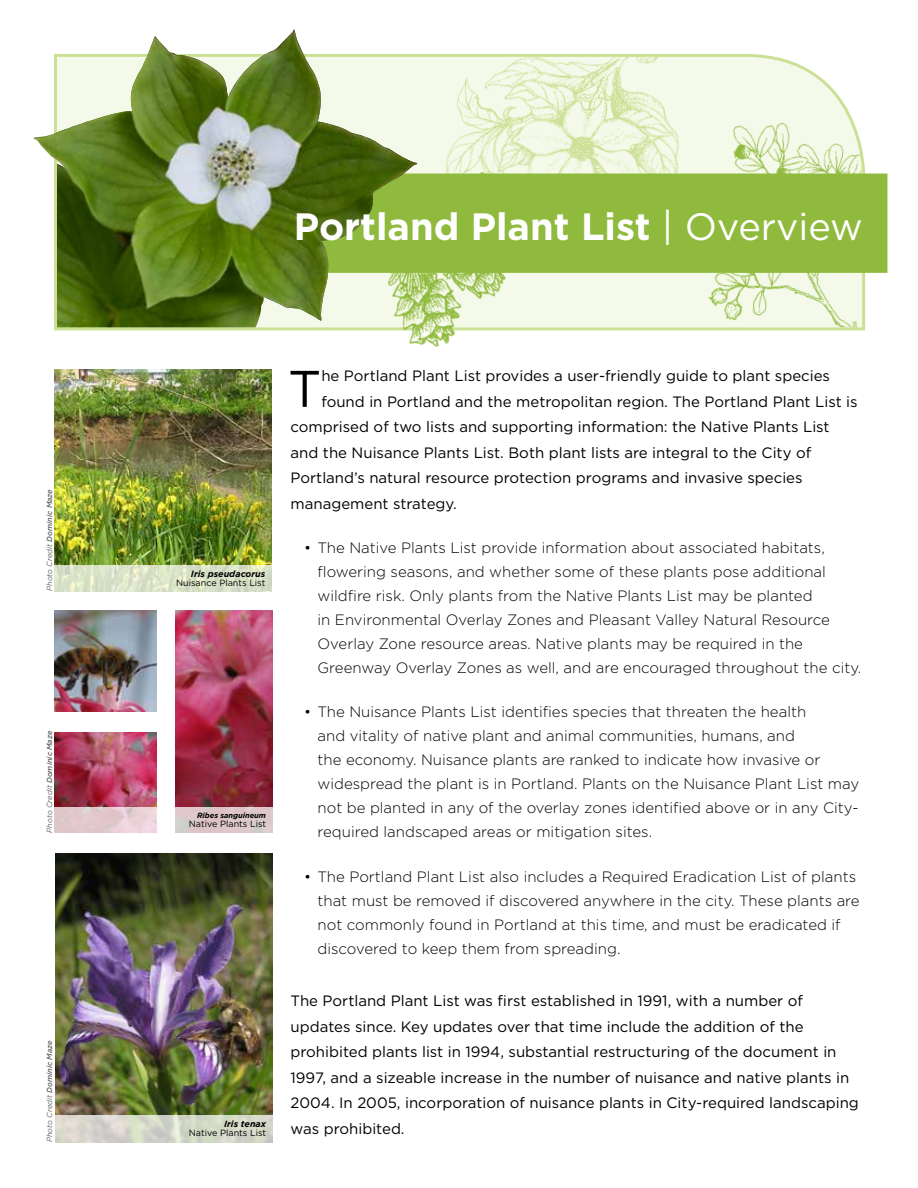
<style>
.page{position:relative;width:918px;height:1188px;background:#fff}
.page>*{position:absolute;margin:0;border:0;box-sizing:border-box;transform-origin:0 0}
.t1{font:51.45px "Gotham";color:#000}
.t2{font:700 38.1px "Gotham";color:#fff}
.t3{font:300 15px/24px "Gotham";color:#000}
.t4{font:15px/25.5px "Gotham";color:#000}
.t5{font:9px "Gotham";color:#000}
.t6{font:italic 700 9px "Gotham";color:#000}
.t7{font:italic 7.5px "Gotham";color:#636366}
.t8{font:italic 700 7.5px "Gotham";color:#000}
.s1{font-weight:500}
.s2{font-weight:400}
</style>
<div class="page">
<svg style="left:54px;top:54px;width:813px;height:277px;background:#eff6e0"></svg>
<img style="left:694px;top:115px;width:168px;height:212px">
<img style="left:54px;top:610px;width:103px;height:197px">
<img style="left:54px;top:369px;width:218px;height:196px">
<img style="left:55px;top:853px;width:217px;height:262px">
<div style="left:52px;top:712px;width:108px;height:19px;background:#fff"></div>
<img style="left:176px;top:610px;width:97px;height:197px">
<svg style="left:54px;top:565px;width:218px;height:27px;background:#dae2c8"></svg>
<svg style="left:54px;top:807px;width:219px;height:26px;background:#e2ced1"></svg>
<svg style="left:55px;top:1115px;width:218px;height:28px;background:#d5d7ca"></svg>
<img style="left:443px;top:57px;width:237px;height:117px">
<img style="left:307px;top:103px;width:250px;height:244px">
<div style="left:418px;top:174px;width:469px;height:99px;background:#8fba3d"></div>
<img style="left:57px;top:29px;width:361px;height:298px">
<img style="left:34px;top:31px;width:259px;height:278px">
<p class="t7" style="left:45px;top:591px;width:104px;rotate:-90deg">Photo Credit <span class="s1">Dominic Maze</span></p>
<p class="t7" style="left:45px;top:833px;width:104px;rotate:-90deg">Photo Credit <span class="s1">Dominic Maze</span></p>
<p class="t7" style="left:45px;top:1142px;width:104px;rotate:-90deg">Photo Credit <span class="s1">Dominic Maze</span></p>
<h2 class="t2" style="left:294px;top:202px;width:571px">Portland Plant List <span class="s2">| Overview</span></h2>
<p class="t6" style="left:191px;top:568px;width:76px">Iris pseudacorus</p>
<p class="t5" style="left:176px;top:577px;width:91px">Nuisance Plants List</p>
<p class="t8" style="left:197px;top:810px;width:71px">Ribes sanguineum</p>
<p class="t5" style="left:189px;top:818px;width:79px">Native Plants List</p>
<p class="t6" style="left:224px;top:1118px;width:43px">Iris tenax</p>
<p class="t5" style="left:189px;top:1127px;width:79px">Native Plants List</p>
<h1 class="t1" style="left:288px;top:356px;width:35px">T</h1>
<p class="t4" style="left:321px;top:363px;width:510px">he Portland Plant List provides a user-friendly guide to plant species</p>
<p class="t4" style="left:321px;top:388px;width:538px">found in Portland and the metropolitan region. The Portland Plant List is</p>
<p class="t4" style="left:291px;top:414px;width:541px">comprised of two lists and supporting information: the Native Plants List</p>
<p class="t4" style="left:291px;top:439px;width:522px">and the Nuisance Plants List. Both plant lists are integral to the City of</p>
<p class="t4" style="left:291px;top:465px;width:514px">Portland’s natural resource protection programs and invasive species</p>
<p class="t4" style="left:291px;top:490px;width:168px">management strategy.</p>
<p class="t3" style="left:318px;top:535px;width:545px;text-indent:-14px">• The Native Plants List provide information about associated habitats, flowering seasons, and whether some of these plants pose additional wildfire risk. Only plants from the Native Plants List may be planted<br>in Environmental Overlay Zones and Pleasant Valley Natural Resource Overlay Zone resource areas. Native plants may be required in the Greenway Overlay Zones as well, and are encouraged throughout the city.</p>
<p class="t3" style="left:318px;top:700px;width:543px;text-indent:-14px">• The Nuisance Plants List identifies species that threaten the health<br>and vitality of native plant and animal communities, humans, and<br>the economy. Nuisance plants are ranked to indicate how invasive or widespread the plant is in Portland. Plants on the Nuisance Plant List may not be planted in any of the overlay zones identified above or in any City&shy;required landscaped areas or mitigation sites.</p>
<p class="t3" style="left:318px;top:864px;width:544px;text-indent:-14px">• The Portland Plant List also includes a Required Eradication List of plants that must be removed if discovered anywhere in the city. These plants are not commonly found in Portland at this time, and must be eradicated if discovered to keep them from spreading.</p>
<p class="t4" style="left:291px;top:988px;width:570px">The Portland Plant List was first established in 1991, with a number of updates since. Key updates over that time include the addition of the prohibited plants list in 1994, substantial restructuring of the document in 1997, and a sizeable increase in the number of nuisance and native plants in 2004. In 2005, incorporation of nuisance plants in City-required landscaping was prohibited.</p>
</div>
